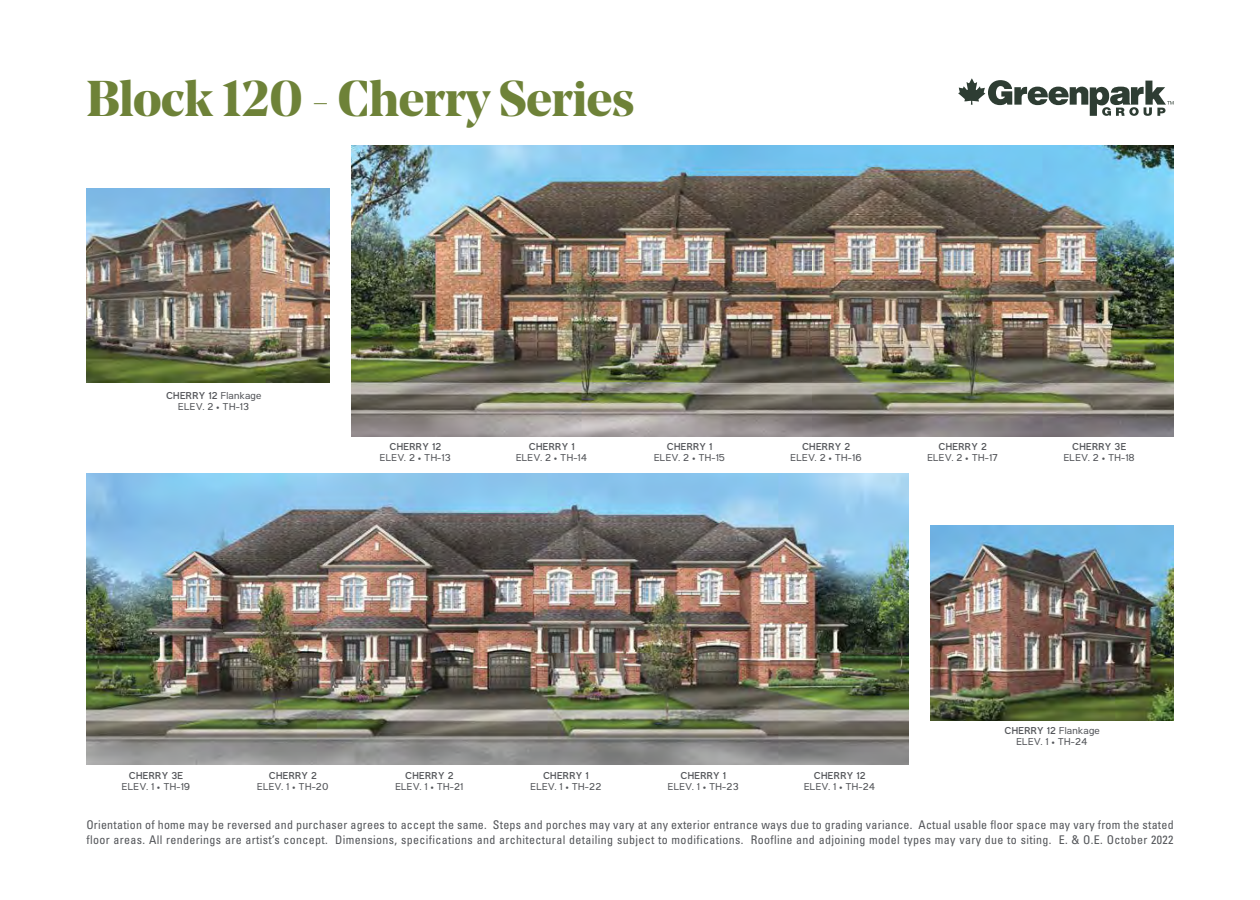
<style>
.page{position:relative;width:1260px;height:900px;background:#fff}
.page>*{position:absolute;margin:0;border:0;box-sizing:border-box;transform-origin:0 0}
.t1{font:700 50px "Noe Display";letter-spacing:-.01em;color:#6e8238}
.t2{font:condensed 12px/15.6px "Univers";letter-spacing:.03em;color:#54565a}
.t3{font:10px/11px "Anderson Grotesk";letter-spacing:.02em;color:#54565a;text-align:center}
.t4{font:700 10px "Anderson Grotesk";letter-spacing:.02em;color:#54565a}
.s1{font-weight:700}
</style>
<div class="page">
<img style="left:931px;top:525px;width:242px;height:195px">
<svg style="left:958px;top:78px;width:216px;height:38px"></svg>
<img style="left:351px;top:145px;width:822px;height:291px">
<img style="left:87px;top:474px;width:822px;height:291px">
<img style="left:87px;top:189px;width:242px;height:194px">
<h1 class="t1" style="left:86px;top:78px;width:550px">Block 120 - Cherry Series</h1>
<p class="t3" style="left:166px;top:389px;width:97px"><span class="s1">CHERRY 12</span> Flankage<br>ELEV. 2 • TH-13</p>
<p class="t4" style="left:390px;top:439px;width:53px">CHERRY 12</p>
<p class="t3" style="left:380px;top:451px;width:72px">ELEV. 2 • TH-13</p>
<p class="t4" style="left:529px;top:439px;width:47px">CHERRY 1</p>
<p class="t3" style="left:516px;top:451px;width:73px">ELEV. 2 • TH-14</p>
<p class="t4" style="left:667px;top:439px;width:47px">CHERRY 1</p>
<p class="t3" style="left:654px;top:451px;width:73px">ELEV. 2 • TH-15</p>
<p class="t4" style="left:802px;top:439px;width:50px">CHERRY 2</p>
<p class="t3" style="left:791px;top:451px;width:73px">ELEV. 2 • TH-16</p>
<p class="t4" style="left:939px;top:439px;width:50px">CHERRY 2</p>
<p class="t3" style="left:927px;top:451px;width:72px">ELEV. 2 • TH-17</p>
<p class="t4" style="left:1072px;top:439px;width:56px">CHERRY 3E</p>
<p class="t3" style="left:1064px;top:451px;width:73px">ELEV. 2 • TH-18</p>
<p class="t4" style="left:129px;top:768px;width:56px">CHERRY 3E</p>
<p class="t3" style="left:122px;top:780px;width:70px">ELEV. 1 • TH-19</p>
<p class="t4" style="left:269px;top:768px;width:50px">CHERRY 2</p>
<p class="t3" style="left:257px;top:780px;width:73px">ELEV. 1 • TH-20</p>
<p class="t4" style="left:405px;top:768px;width:50px">CHERRY 2</p>
<p class="t3" style="left:395px;top:780px;width:69px">ELEV. 1 • TH-21</p>
<p class="t4" style="left:543px;top:768px;width:47px">CHERRY 1</p>
<p class="t3" style="left:530px;top:780px;width:72px">ELEV. 1 • TH-22</p>
<p class="t4" style="left:680px;top:768px;width:47px">CHERRY 1</p>
<p class="t3" style="left:668px;top:780px;width:72px">ELEV. 1 • TH-23</p>
<p class="t4" style="left:814px;top:768px;width:53px">CHERRY 12</p>
<p class="t3" style="left:804px;top:780px;width:73px">ELEV. 1 • TH-24</p>
<p class="t3" style="left:1004px;top:724px;width:97px"><span class="s1">CHERRY 12</span> Flankage<br>ELEV. 1 • TH-24</p>
<p class="t2" style="left:86px;top:816px;width:1089px">Orientation of home may be reversed and purchaser agrees to accept the same. Steps and porches may vary at any exterior entrance ways due to grading variance. Actual usable floor space may vary from the stated floor areas. All renderings are artist’s concept. Dimensions, specifications and architectural detailing subject to modifications. Roofline and adjoining model types may vary due to siting. E. &amp; O.E. October 2022</p>
</div>
